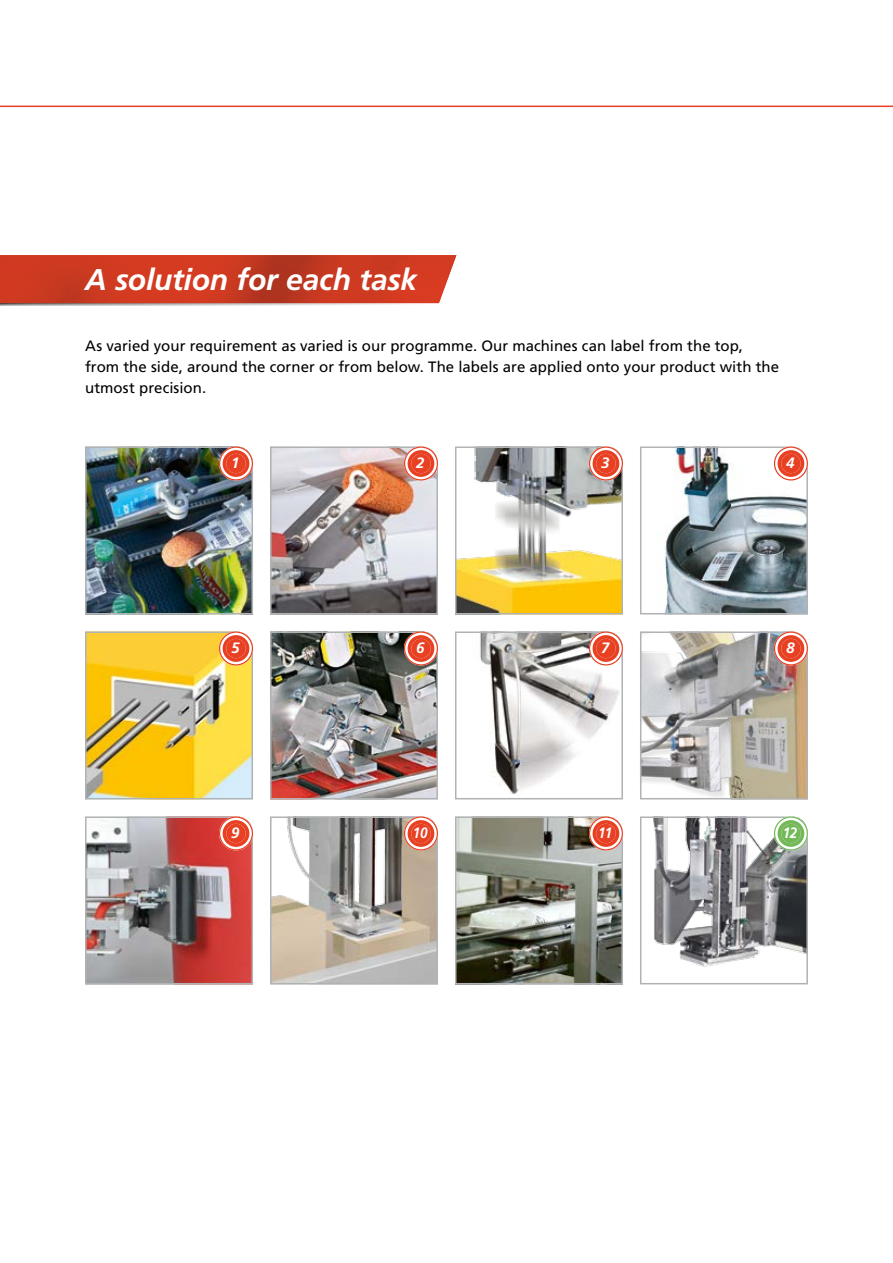
<style>
.page{position:relative;width:893px;height:1263px;background:#fff}
.page>*{position:absolute;margin:0;border:0;box-sizing:border-box;transform-origin:0 0}
.t1{font:italic 700 30px "Frutiger LT Com";letter-spacing:-.005em;color:#fff}
.t2{font:15px/21px "Frutiger LT Com";color:#000}
.t3{font:italic 700 15px "Frutiger LT Com";color:#fff}
.t4{font:italic 700 15px "Frutiger LT Com";color:#fff;scale:.9 1}
</style>
<div class="page">
<svg style="left:0;top:303px;width:439px;height:3px"></svg>
<img style="left:0;top:255px;width:456px;height:48px">
<hr style="left:0;top:106px;width:893px;height:1px;background:#e84022">
<svg style="left:640px;top:631px;width:168px;height:169px;background:#b8b3ad"></svg>
<div style="left:777px;top:635px;width:27px;height:27px;background:#e84022;border-radius:50%"></div>
<div style="left:774px;top:631px;width:34px;height:34px;border:7px solid #fff;border-radius:50%"></div>
<div style="left:774px;top:631px;width:34px;height:34px;border:1px solid #e84022;border-radius:50%"></div>
<div style="left:777px;top:635px;width:27px;height:27px;border:4px solid #e84022;border-radius:50%"></div>
<img style="left:85px;top:816px;width:168px;height:169px">
<div style="left:223px;top:820px;width:26px;height:27px;background:#e84022;border-radius:50%"></div>
<div style="left:219px;top:816px;width:34px;height:34px;border:7px solid #fff;border-radius:50%"></div>
<div style="left:219px;top:816px;width:34px;height:34px;border:1px solid #e84022;border-radius:50%"></div>
<div style="left:223px;top:820px;width:26px;height:27px;border:4px solid #e84022;border-radius:50%"></div>
<svg style="left:270px;top:816px;width:168px;height:169px;background:#b9b2aa"></svg>
<div style="left:408px;top:820px;width:26px;height:27px;background:#e84022;border-radius:50%"></div>
<div style="left:404px;top:816px;width:34px;height:34px;border:7px solid #fff;border-radius:50%"></div>
<div style="left:404px;top:816px;width:34px;height:34px;border:1px solid #e84022;border-radius:50%"></div>
<div style="left:408px;top:820px;width:26px;height:27px;border:4px solid #e84022;border-radius:50%"></div>
<svg style="left:455px;top:816px;width:168px;height:169px;background:#84867b"></svg>
<div style="left:593px;top:820px;width:26px;height:27px;background:#e84022;border-radius:50%"></div>
<div style="left:589px;top:816px;width:34px;height:34px;border:7px solid #fff;border-radius:50%"></div>
<div style="left:589px;top:816px;width:34px;height:34px;border:1px solid #e84022;border-radius:50%"></div>
<div style="left:593px;top:820px;width:26px;height:27px;border:4px solid #e84022;border-radius:50%"></div>
<img style="left:270px;top:631px;width:168px;height:169px">
<div style="left:408px;top:635px;width:26px;height:27px;background:#e84022;border-radius:50%"></div>
<div style="left:404px;top:631px;width:34px;height:34px;border:7px solid #fff;border-radius:50%"></div>
<div style="left:404px;top:631px;width:34px;height:34px;border:1px solid #e84022;border-radius:50%"></div>
<div style="left:408px;top:635px;width:26px;height:27px;border:4px solid #e84022;border-radius:50%"></div>
<svg style="left:455px;top:631px;width:168px;height:169px"></svg>
<div style="left:593px;top:635px;width:26px;height:27px;background:#e84022;border-radius:50%"></div>
<div style="left:589px;top:631px;width:34px;height:34px;border:7px solid #fff;border-radius:50%"></div>
<div style="left:589px;top:631px;width:34px;height:34px;border:1px solid #e84022;border-radius:50%"></div>
<div style="left:593px;top:635px;width:26px;height:27px;border:4px solid #e84022;border-radius:50%"></div>
<svg style="left:85px;top:631px;width:168px;height:169px;background:#e3c451"></svg>
<div style="left:223px;top:635px;width:26px;height:27px;background:#e84022;border-radius:50%"></div>
<div style="left:219px;top:631px;width:34px;height:34px;border:7px solid #fff;border-radius:50%"></div>
<div style="left:219px;top:631px;width:34px;height:34px;border:1px solid #e84022;border-radius:50%"></div>
<div style="left:223px;top:635px;width:26px;height:27px;border:4px solid #e84022;border-radius:50%"></div>
<svg style="left:640px;top:816px;width:168px;height:169px"></svg>
<div style="left:777px;top:820px;width:27px;height:27px;background:#73b958;border-radius:50%"></div>
<div style="left:774px;top:816px;width:34px;height:34px;border:7px solid #fff;border-radius:50%"></div>
<div style="left:774px;top:816px;width:34px;height:34px;border:1px solid #73b958;border-radius:50%"></div>
<div style="left:777px;top:820px;width:27px;height:27px;border:4px solid #73b958;border-radius:50%"></div>
<img style="left:85px;top:446px;width:168px;height:169px">
<div style="left:223px;top:450px;width:26px;height:27px;background:#e84022;border-radius:50%"></div>
<div style="left:219px;top:446px;width:34px;height:34px;border:7px solid #fff;border-radius:50%"></div>
<div style="left:219px;top:446px;width:34px;height:34px;border:1px solid #e84022;border-radius:50%"></div>
<div style="left:223px;top:450px;width:26px;height:27px;border:4px solid #e84022;border-radius:50%"></div>
<img style="left:270px;top:446px;width:168px;height:169px">
<div style="left:408px;top:450px;width:26px;height:27px;background:#e84022;border-radius:50%"></div>
<div style="left:404px;top:446px;width:34px;height:34px;border:7px solid #fff;border-radius:50%"></div>
<div style="left:404px;top:446px;width:34px;height:34px;border:1px solid #e84022;border-radius:50%"></div>
<div style="left:408px;top:450px;width:26px;height:27px;border:4px solid #e84022;border-radius:50%"></div>
<svg style="left:455px;top:446px;width:168px;height:169px"></svg>
<div style="left:593px;top:450px;width:26px;height:27px;background:#e84022;border-radius:50%"></div>
<div style="left:589px;top:446px;width:34px;height:34px;border:7px solid #fff;border-radius:50%"></div>
<div style="left:589px;top:446px;width:34px;height:34px;border:1px solid #e84022;border-radius:50%"></div>
<div style="left:593px;top:450px;width:26px;height:27px;border:4px solid #e84022;border-radius:50%"></div>
<svg style="left:640px;top:446px;width:168px;height:169px"></svg>
<div style="left:777px;top:450px;width:27px;height:27px;background:#e84022;border-radius:50%"></div>
<div style="left:774px;top:446px;width:34px;height:34px;border:7px solid #fff;border-radius:50%"></div>
<div style="left:774px;top:446px;width:34px;height:34px;border:1px solid #e84022;border-radius:50%"></div>
<div style="left:777px;top:450px;width:27px;height:27px;border:4px solid #e84022;border-radius:50%"></div>
<h1 class="t1" style="left:85px;top:262px;width:334px">A solution for each task</h1>
<p class="t2" style="left:85px;top:336px;width:696px">As varied your requirement as varied is our programme. Our machines can label from the top, from the side, around the corner or from below. The labels are applied onto your product with the utmost precision.</p>
<p class="t3" style="left:231px;top:454px;width:10px">1</p>
<p class="t3" style="left:416px;top:454px;width:10px">2</p>
<p class="t3" style="left:601px;top:454px;width:10px">3</p>
<p class="t3" style="left:786px;top:454px;width:10px">4</p>
<p class="t3" style="left:231px;top:639px;width:10px">5</p>
<p class="t3" style="left:416px;top:639px;width:10px">6</p>
<p class="t3" style="left:601px;top:639px;width:10px">7</p>
<p class="t3" style="left:231px;top:824px;width:10px">9</p>
<p class="t4" style="left:413px;top:824px;width:18px">10</p>
<p class="t4" style="left:598px;top:824px;width:17px">11</p>
<p class="t3" style="left:786px;top:639px;width:10px">8</p>
<p class="t4" style="left:783px;top:824px;width:18px">12</p>
</div>
